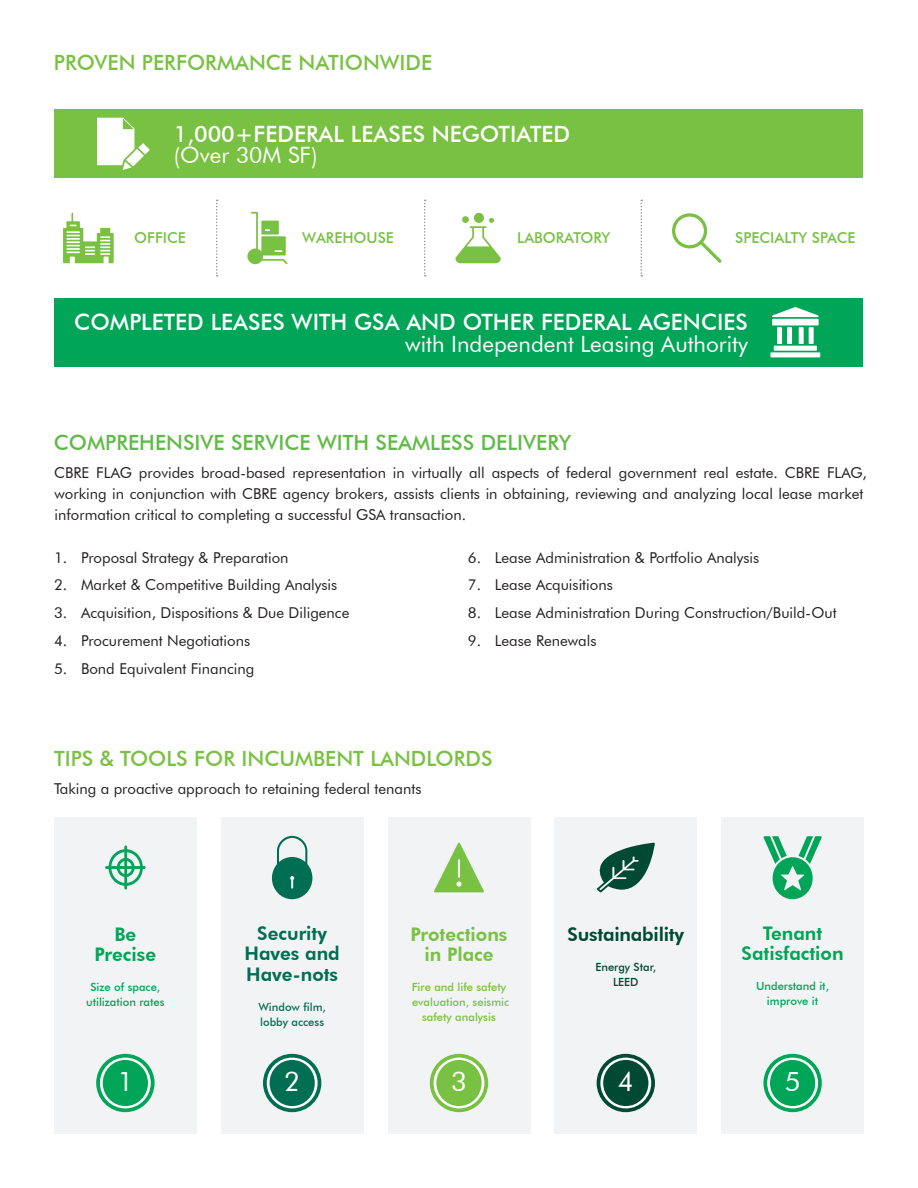
<style>
.page{position:relative;width:918px;height:1188px;background:#fff}
.page>*{position:absolute;margin:0;border:0;box-sizing:border-box;transform-origin:0 0}
.t1{font:27px "Futura BT";color:#fff}
.t2{font:500 22.5px "Futura BT";color:#fff}
.t3{font:22.5px "Futura BT";color:#fff}
.t4{font:500 21px "Futura BT";color:#79c142}
.t5{font:500 21px "Futura BT";color:#60bb46}
.t6{font:800 18.75px/20.7px "Futura BT";color:#00a557;text-align:center}
.t7{font:800 18.75px/20.7px "Futura BT";color:#006e53;text-align:center}
.t8{font:800 18.75px/20.7px "Futura BT";color:#79c142;text-align:center}
.t9{font:800 18.75px "Futura BT";letter-spacing:-.01em;color:#004a33}
.t10{font:15px/21px "Futura BT";color:#231f20}
.t11{font:500 15px "Futura BT";color:#79c142}
.t12{font:500 11.25px/15px "Futura BT";color:#00a557;text-align:center}
.t13{font:500 11.25px/15px "Futura BT";color:#79c142;text-align:center}
.t14{font:500 11.25px/15px "Futura BT";color:#006e53}
.t15{font:500 11.25px/15px "Futura BT";color:#004a33;text-align:center}
</style>
<div class="page">
<div style="left:54px;top:818px;width:143px;height:316px;background:#f2f3f4"></div>
<div style="left:221px;top:818px;width:143px;height:316px;background:#f2f3f4"></div>
<div style="left:388px;top:818px;width:142px;height:316px;background:#f2f3f4"></div>
<div style="left:554px;top:818px;width:143px;height:316px;background:#f2f3f4"></div>
<div style="left:721px;top:818px;width:143px;height:316px;background:#f2f3f4"></div>
<svg style="left:764px;top:836px;width:58px;height:63px"></svg>
<svg style="left:597px;top:843px;width:58px;height:49px"></svg>
<svg style="left:434px;top:843px;width:50px;height:49px"></svg>
<svg style="left:105px;top:846px;width:41px;height:44px"></svg>
<svg style="left:272px;top:836px;width:40px;height:63px"></svg>
<svg style="left:98px;top:1056px;width:55px;height:54px"></svg>
<div style="left:96px;top:1054px;width:59px;height:58px;border:4px solid #00a557;border-radius:50%"></div>
<div style="left:103px;top:1060px;width:45px;height:46px;background:#00a557;border-radius:50%"></div>
<svg style="left:265px;top:1056px;width:54px;height:54px"></svg>
<div style="left:263px;top:1054px;width:58px;height:58px;border:4px solid #006e53;border-radius:50%"></div>
<div style="left:270px;top:1060px;width:45px;height:46px;background:#006e53;border-radius:50%"></div>
<svg style="left:432px;top:1056px;width:54px;height:54px"></svg>
<div style="left:430px;top:1054px;width:58px;height:58px;border:4px solid #79c142;border-radius:50%"></div>
<div style="left:436px;top:1060px;width:46px;height:46px;background:#79c142;border-radius:50%"></div>
<svg style="left:599px;top:1056px;width:54px;height:54px"></svg>
<div style="left:597px;top:1054px;width:58px;height:58px;border:4px solid #004a33;border-radius:50%"></div>
<div style="left:603px;top:1060px;width:45px;height:46px;background:#004a33;border-radius:50%"></div>
<svg style="left:765px;top:1056px;width:55px;height:54px"></svg>
<div style="left:763px;top:1054px;width:59px;height:58px;border:4px solid #00a557;border-radius:50%"></div>
<div style="left:770px;top:1060px;width:45px;height:46px;background:#00a557;border-radius:50%"></div>
<svg style="left:63px;top:213px;width:51px;height:50px"></svg>
<svg style="left:247px;top:212px;width:41px;height:52px"></svg>
<div style="left:462px;top:216px;width:7px;height:7px;background:#79c142;border-radius:50%"></div>
<div style="left:474px;top:213px;width:10px;height:10px;background:#79c142;border-radius:50%"></div>
<svg style="left:455px;top:218px;width:46px;height:45px"></svg>
<svg style="left:672px;top:213px;width:50px;height:50px"></svg>
<svg style="left:424px;top:200px;width:2px;height:77px"></svg>
<svg style="left:216px;top:200px;width:2px;height:77px"></svg>
<svg style="left:641px;top:200px;width:1px;height:77px"></svg>
<div style="left:54px;top:110px;width:809px;height:68px;background:#79c142"></div>
<div style="left:54px;top:298px;width:808px;height:69px;background:#00a557"></div>
<div style="left:774px;top:346px;width:43px;height:5px;background:#fff"></div>
<div style="left:770px;top:352px;width:50px;height:5px;background:#fff"></div>
<div style="left:777px;top:327px;width:5px;height:17px;background:#fff"></div>
<div style="left:787px;top:327px;width:5px;height:17px;background:#fff"></div>
<div style="left:799px;top:327px;width:5px;height:17px;background:#fff"></div>
<div style="left:809px;top:327px;width:5px;height:17px;background:#fff"></div>
<div style="left:772px;top:319px;width:47px;height:6px;background:#fff"></div>
<svg style="left:772px;top:307px;width:47px;height:10px"></svg>
<svg style="left:97px;top:118px;width:53px;height:52px"></svg>
<h3 class="t4" style="left:54px;top:50px;width:380px">PROVEN PERFORMANCE NATIONWIDE</h3>
<h2 class="t2" style="left:174px;top:120px;width:398px">1,000+FEDERAL LEASES NEGOTIATED</h2>
<h2 class="t3" style="left:174px;top:142px;width:145px">(Over 30M SF)</h2>
<p class="t11" style="left:134px;top:229px;width:53px">OFFICE</p>
<p class="t11" style="left:302px;top:229px;width:93px">WAREHOUSE</p>
<p class="t11" style="left:517px;top:229px;width:95px">LABORATORY</p>
<p class="t11" style="left:735px;top:229px;width:122px">SPECIALTY SPACE</p>
<h2 class="t2" style="left:74px;top:308px;width:675px">COMPLETED LEASES WITH GSA AND OTHER FEDERAL AGENCIES</h2>
<h2 class="t3" style="left:405px;top:330px;width:344px">with Independent Leasing Authority</h2>
<h3 class="t5" style="left:54px;top:430px;width:519px">COMPREHENSIVE SERVICE WITH SEAMLESS DELIVERY</h3>
<p class="t10" style="left:54px;top:462px;width:814px">CBRE FLAG provides broad-based representation in virtually all aspects of federal government real estate. CBRE FLAG, working in conjunction with CBRE agency brokers, assists clients in obtaining, reviewing and analyzing local lease market information critical to completing a successful GSA transaction.</p>
<p class="t10" style="left:54px;top:547px;width:236px">1. Proposal Strategy &amp; Preparation</p>
<p class="t10" style="left:54px;top:574px;width:285px">2. Market &amp; Competitive Building Analysis</p>
<p class="t10" style="left:54px;top:602px;width:297px">3. Acquisition, Dispositions &amp; Due Diligence</p>
<p class="t10" style="left:54px;top:630px;width:198px">4. Procurement Negotiations</p>
<p class="t10" style="left:54px;top:658px;width:202px">5. Bond Equivalent Financing</p>
<p class="t10" style="left:468px;top:547px;width:293px">6. Lease Administration &amp; Portfolio Analysis</p>
<p class="t10" style="left:468px;top:574px;width:146px">7. Lease Acquisitions</p>
<p class="t10" style="left:468px;top:602px;width:370px">8. Lease Administration During Construction/Build-Out</p>
<p class="t10" style="left:468px;top:630px;width:130px">9. Lease Renewals</p>
<h3 class="t4" style="left:54px;top:746px;width:440px">TIPS &amp; TOOLS FOR INCUMBENT LANDLORDS</h3>
<p class="t10" style="left:54px;top:778px;width:369px">Taking a proactive approach to retaining federal tenants</p>
<p class="t6" style="left:95px;top:924px;width:63px">Be<br>Precise</p>
<p class="t12" style="left:86px;top:980px;width:80px">Size of space, utilization rates</p>
<p class="t7" style="left:245px;top:923px;width:97px">Security<br>Haves and<br>Have-nots</p>
<p class="t14" style="left:258px;top:999px;width:69px">Window film, lobby access</p>
<p class="t8" style="left:411px;top:924px;width:98px">Protections in Place</p>
<p class="t13" style="left:412px;top:980px;width:99px">Fire and life safety evaluation, seismic safety analysis</p>
<p class="t9" style="left:567px;top:923px;width:118px">Sustainability</p>
<p class="t15" style="left:595px;top:959px;width:62px">Energy Star,<br>LEED</p>
<p class="t6" style="left:742px;top:923px;width:104px">Tenant<br>Satisfaction</p>
<p class="t12" style="left:756px;top:979px;width:74px">Understand it, improve it</p>
<h1 class="t1" style="left:117px;top:1065px;width:17px">1</h1>
<h1 class="t1" style="left:284px;top:1065px;width:17px">2</h1>
<h1 class="t1" style="left:451px;top:1065px;width:17px">3</h1>
<h1 class="t1" style="left:618px;top:1065px;width:17px">4</h1>
<h1 class="t1" style="left:785px;top:1065px;width:17px">5</h1>
</div>
